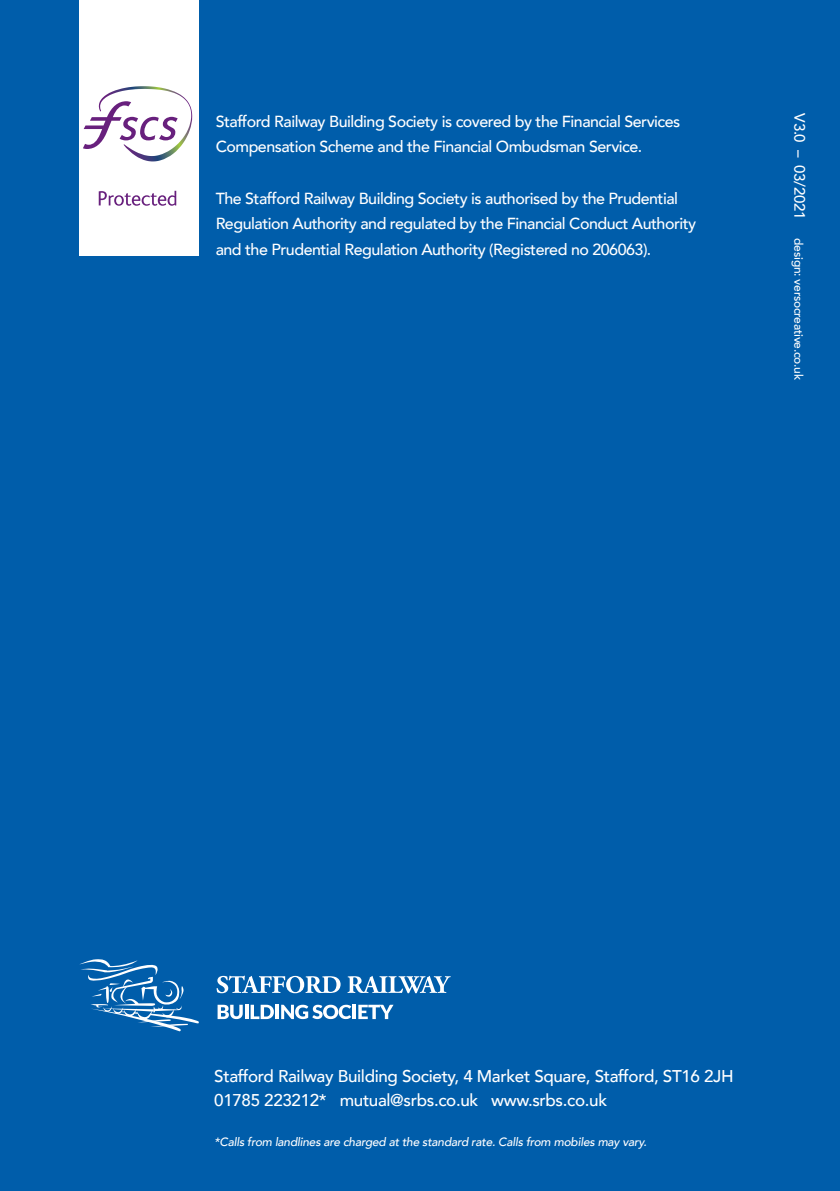
<style>
.page{position:relative;width:840px;height:1191px;background:#fff}
.page>*{position:absolute;margin:0;border:0;box-sizing:border-box;transform-origin:0 0}
.t1{font:500 17px/24px "Avenir";letter-spacing:-.02em;color:#fff}
.t2{font:500 16px/25.8px "Avenir";letter-spacing:-.03em;color:#fff}
.t3{font:500 15px "Avenir";letter-spacing:-.02em;color:#fff}
.t4{font:italic 500 12px "Avenir";letter-spacing:-.02em;color:#fff}
.t5{font:500 12px "Avenir";letter-spacing:-.02em;color:#fff}
</style>
<div class="page">
<div style="left:0;top:0;width:839px;height:1191px;background:#005daa"></div>
<svg style="left:216px;top:975px;width:124px;height:18px"></svg>
<svg style="left:347px;top:976px;width:103px;height:17px"></svg>
<svg style="left:217px;top:1004px;width:25px;height:15px"></svg>
<hr style="left:245px;top:1004px;width:3px;height:15px;background:#fff">
<svg style="left:250px;top:1004px;width:24px;height:15px"></svg>
<hr style="left:275px;top:1004px;width:4px;height:15px;background:#fff">
<hr style="left:352px;top:1004px;width:4px;height:15px;background:#fff">
<svg style="left:358px;top:1004px;width:35px;height:15px"></svg>
<svg style="left:281px;top:1004px;width:70px;height:15px"></svg>
<svg style="left:79px;top:959px;width:120px;height:72px"></svg>
<div style="left:79px;top:0;width:119px;height:255px;background:#fff"></div>
<svg style="left:99px;top:191px;width:77px;height:15px"></svg>
<svg style="left:83px;top:86px;width:109px;height:75px"></svg>
<p class="t2" style="left:215px;top:107px;width:466px">Stafford Railway Building Society is covered by the Financial Services<br>Compensation Scheme and the Financial Ombudsman Service.</p>
<p class="t2" style="left:215px;top:184px;width:482px">The Stafford Railway Building Society is authorised by the Prudential<br>Regulation Authority and regulated by the Financial Conduct Authority and the Prudential Regulation Authority (Registered no 206063).</p>
<p class="t3" style="left:812px;top:113px;width:107px;rotate:90deg">V3.0 – 03/2021</p>
<p class="t5" style="left:808px;top:238px;width:143px;rotate:90deg">design: versocreative.co.uk</p>
<p class="t1" style="left:214px;top:1063px;width:520px">Stafford Railway Building Society, 4 Market Square, Stafford, ST16 2JH<br>01785 223212* mutual@srbs.co.uk www.srbs.co.uk</p>
<p class="t4" style="left:214px;top:1134px;width:433px">*Calls from landlines are charged at the standard rate. Calls from mobiles may vary.</p>
</div>
